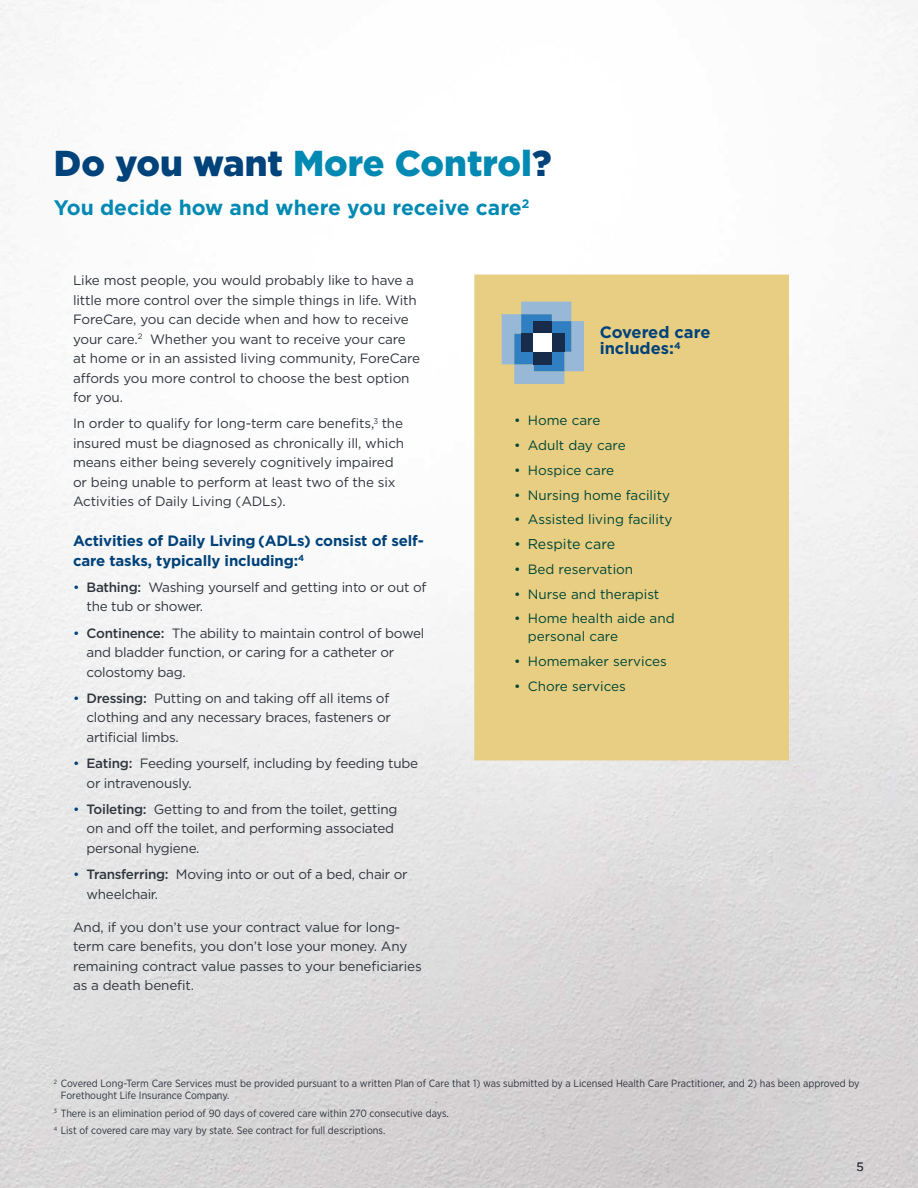
<style>
.page{position:relative;width:918px;height:1188px;background:#fff}
.page>*{position:absolute;margin:0;border:0;box-sizing:border-box;transform-origin:0 0}
.t1{font:900 36px "Gotham";color:#0089b2}
.t2{font:700 21px "Gotham";color:#0089b2}
.t3{font:700 16.5px/16.5px "Gotham";color:#00427a}
.t4{font:700 15px/19.5px "Gotham";letter-spacing:-.01em;color:#00427a}
.t5{font:14.25px "Gotham";color:#004634}
.t6{font:13.5px/19.5px "Gotham";letter-spacing:-.02em;color:#30353e}
.t7{font:13.5px/18px "Gotham";color:#004634}
.t8{font:12px "Gotham";color:#30353e}
.t9{font:10.5px/12px "Gotham Narrow";color:#30353e}
.s1{color:#00427a}
.s2{font-weight:500}
</style>
<div class="page">
<img style="left:0;top:0;width:918px;height:1188px">
<div style="left:476px;top:276px;width:312px;height:483px;background:#e7ce83"></div>
<div style="left:474px;top:275px;width:315px;height:485px;border:3px solid #e7ce83"></div>
<svg style="left:502px;top:302px;width:82px;height:82px"></svg>
<div style="left:534px;top:321px;width:18px;height:13px;background:#172c4a"></div>
<div style="left:521px;top:334px;width:13px;height:18px;background:#172c4a"></div>
<div style="left:534px;top:352px;width:18px;height:12px;background:#172c4a"></div>
<div style="left:552px;top:334px;width:12px;height:18px;background:#172c4a"></div>
<div style="left:534px;top:334px;width:18px;height:18px;background:#fff"></div>
<h1 class="t1" style="left:54px;top:147px;width:499px"><span class="s1">Do you want</span> More Control<span class="s1">?</span></h1>
<h2 class="t2" style="left:54px;top:198px;width:477px">You decide how and where you receive care<sup>2</sup></h2>
<p class="t6" style="left:73px;top:271px;width:349px">Like most people, you would probably like to have a little more control over the simple things in life. With ForeCare, you can decide when and how to receive your care.<sup>2</sup> Whether you want to receive your care at home or in an assisted living community, ForeCare affords you more control to choose the best option for you.</p>
<p class="t6" style="left:73px;top:415px;width:333px">In order to qualify for long-term care benefits,<sup>3</sup> the insured must be diagnosed as chronically ill, which means either being severely cognitively impaired or being unable to perform at least two of the six Activities of Daily Living (ADLs).</p>
<p class="t4" style="left:73px;top:532px;width:352px">Activities of Daily Living (ADLs) consist of self&shy;care tasks, typically including:<sup>4</sup></p>
<p class="t6" style="left:87px;top:578px;width:341px;text-indent:-14px"><span class="s1">•</span> <span class="s2">Bathing:</span> Washing yourself and getting into or out of the tub or shower.</p>
<p class="t6" style="left:87px;top:624px;width:339px;text-indent:-14px"><span class="s1">•</span> <span class="s2">Continence:</span> The ability to maintain control of bowel and bladder function, or caring for a catheter or colostomy bag.</p>
<p class="t6" style="left:87px;top:689px;width:306px;text-align:justify;text-indent:-14px"><span class="s1">•</span> <span class="s2">Dressing:</span> Putting on and taking off all items of clothing and any necessary braces, fasteners or artificial limbs.</p>
<p class="t6" style="left:87px;top:754px;width:333px;text-indent:-13px"><span class="s1">•</span> <span class="s2">Eating:</span> Feeding yourself, including by feeding tube or intravenously.</p>
<p class="t6" style="left:87px;top:800px;width:312px;text-indent:-14px"><span class="s1">•</span> <span class="s2">Toileting:</span> Getting to and from the toilet, getting on and off the toilet, and performing associated personal hygiene.</p>
<p class="t6" style="left:87px;top:865px;width:323px;text-indent:-14px"><span class="s1">•</span> <span class="s2">Transferring:</span> Moving into or out of a bed, chair or wheelchair.</p>
<p class="t6" style="left:73px;top:918px;width:350px">And, if you don’t use your contract value for long&shy;term care benefits, you don’t lose your money. Any remaining contract value passes to your beneficiaries as a death benefit.</p>
<p class="t3" style="left:600px;top:325px;width:112px">Covered care includes:<sup>4</sup></p>
<p class="t7" style="left:514px;top:412px;width:88px">• Home care</p>
<p class="t7" style="left:514px;top:437px;width:113px">• Adult day care</p>
<p class="t7" style="left:514px;top:462px;width:101px">• Hospice care</p>
<p class="t7" style="left:514px;top:487px;width:157px">• Nursing home facility</p>
<p class="t7" style="left:514px;top:511px;width:160px">• Assisted living facility</p>
<p class="t5" style="left:514px;top:538px;width:102px">• Respite care</p>
<p class="t7" style="left:514px;top:561px;width:120px">• Bed reservation</p>
<p class="t7" style="left:514px;top:586px;width:147px">• Nurse and therapist</p>
<p class="t7" style="left:528px;top:610px;width:148px;text-indent:-14px">• Home health aide and personal care</p>
<p class="t7" style="left:514px;top:653px;width:154px">• Homemaker services</p>
<p class="t7" style="left:514px;top:678px;width:113px">• Chore services</p>
<p class="t9" style="left:61px;top:1078px;width:800px;text-indent:-7px"><sup>2</sup> Covered Long-Term Care Services must be provided pursuant to a written Plan of Care that 1) was submitted by a Licensed Health Care Practitioner, and 2) has been approved by<br>Forethought Life Insurance Company.</p>
<p class="t9" style="left:54px;top:1105px;width:396px;line-height:17.4px"><sup>3</sup> There is an elimination period of 90 days of covered care within 270 consecutive days.<br><sup>4</sup> List of covered care may vary by state. See contract for full descriptions.</p>
<p class="t8" style="left:857px;top:1161px;width:9px">5</p>
</div>
